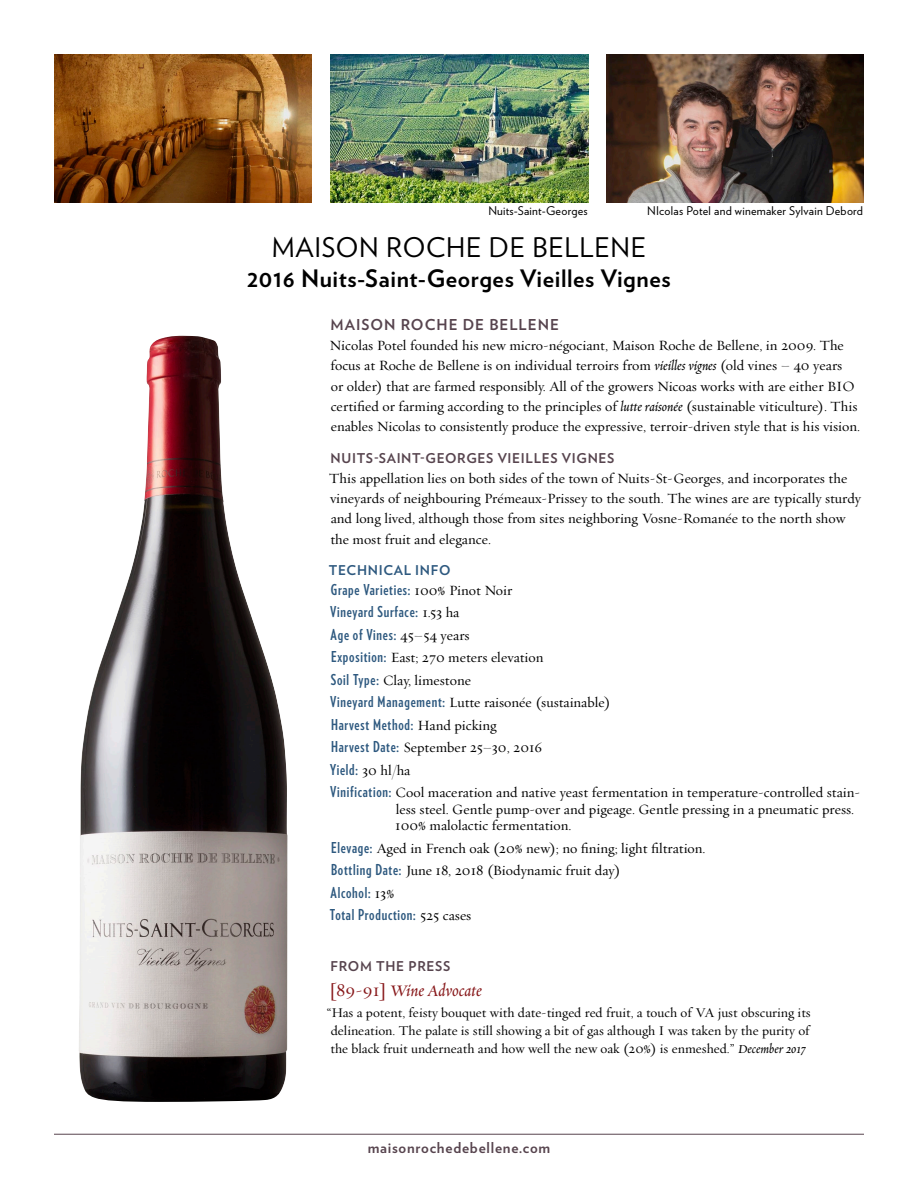
<style>
.page{position:relative;width:918px;height:1188px;background:#fff}
.page>*{position:absolute;margin:0;border:0;box-sizing:border-box;transform-origin:0 0}
.HD_1-V{font:27px "Verlag";letter-spacing:.025em;color:#000}
.HD_1A-V{font:700 24px "Verlag";letter-spacing:.025em;color:#000}
.Praise_Call_out{font:italic 18px "Requiem Text";color:#88191b}
.Tech_Info_Bullets{font:700 15px "Verlag Compressed";letter-spacing:.05em;color:#2e597f}
.Hd2-V{font:700 15px "Verlag";letter-spacing:.05em;color:#57444e}
.Text-Requiem{font:14.25px/20.2px "Requiem Text";color:#000}
.Tech_Info_Bullets-2{font:14.25px/16.5px "Requiem Text";color:#000}
.Praise_Text-Requiem{font:13.5px/18px "Requiem Text";color:#000;text-align:justify}
.subhd_1{font:700 13.5px "Verlag";letter-spacing:.05em;color:#57444e}
.subhd_blue{font:700 13.5px "Verlag";letter-spacing:.05em;color:#2e597f}
.Captions{font:12px "Verlag";letter-spacing:.02em;color:#000}
.s1{font-style:italic}
.s2{font-family:"Requiem Text";font-weight:400;font-size:14.25px;color:#000}
.s3{font-family:"Verlag Compressed";font-weight:700;font-size:15px;color:#2e597f}
.s4{font-style:normal}
</style>
<div class="page">
<hr style="left:54px;top:1134px;width:810px;height:1px;background:#57444e">
<img style="left:79px;top:336px;width:209px;height:766px">
<img style="left:54px;top:54px;width:258px;height:148px">
<img style="left:330px;top:54px;width:258px;height:148px">
<img style="left:606px;top:54px;width:258px;height:148px">
<p class="Captions" style="left:488px;top:202px;width:101px">Nuits-Saint-Georges</p>
<p class="Captions" style="left:647px;top:202px;width:217px">NIcolas Potel and winemaker Sylvain Debord</p>
<p class="HD_1-V" style="left:272px;top:227px;width:376px">MAISON ROCHE DE BELLENE</p>
<p class="HD_1A-V" style="left:247px;top:260px;width:425px">2016 Nuits-Saint-Georges Vieilles Vignes</p>
<p class="Hd2-V" style="left:331px;top:313px;width:230px">MAISON ROCHE DE BELLENE</p>
<p class="Text-Requiem" style="left:330px;top:335px;width:532px">Nicolas Potel founded his new micro-négociant, Maison Roche de Bellene, in 2009. The focus at Roche de Bellene is on individual terroirs from <span class="s1">vieilles vignes</span> (old vines – 40 years<br>or older) that are farmed responsibly. All of the growers Nicoas works with are either BIO certified or farming according to the principles of <span class="s1">lutte raisonée</span> (sustainable viticulture). This enables Nicolas to consistently produce the expressive, terroir-driven style that is his vision.</p>
<p class="subhd_1" style="left:331px;top:447px;width:285px">NUITS-SAINT-GEORGES VIEILLES VIGNES</p>
<p class="Text-Requiem" style="left:329px;top:468px;width:533px">This appellation lies on both sides of the town of Nuits-St-Georges, and incorporates the vineyards of neighbouring Prémeaux-Prissey to the south. The wines are are typically sturdy and long lived, although those from sites neighboring Vosne-Romanée to the north show the most fruit and elegance.</p>
<p class="subhd_blue" style="left:329px;top:560px;width:123px">TECHNICAL INFO</p>
<p class="Tech_Info_Bullets" style="left:331px;top:579px;width:183px">Grape Varieties: <span class="s2">100% Pinot Noir</span></p>
<p class="Tech_Info_Bullets" style="left:330px;top:601px;width:131px">Vineyard Surface: <span class="s2">1.53 ha</span></p>
<p class="Tech_Info_Bullets" style="left:331px;top:624px;width:141px">Age of Vines: <span class="s2">45–54 years</span></p>
<p class="Tech_Info_Bullets-2" style="left:331px;top:649px;width:214px"><span class="s3">Exposition:</span> East; 270 meters elevation</p>
<p class="Tech_Info_Bullets-2" style="left:331px;top:671px;width:142px"><span class="s3">Soil Type:</span> Clay, limestone</p>
<p class="Tech_Info_Bullets-2" style="left:330px;top:694px;width:282px"><span class="s3">Vineyard Management:</span> Lutte raisonée (sustainable)</p>
<p class="Tech_Info_Bullets" style="left:331px;top:714px;width:167px">Harvest Method: <span class="s2">Hand picking</span></p>
<p class="Tech_Info_Bullets-2" style="left:331px;top:739px;width:213px"><span class="s3">Harvest Date:</span> September 25–30, 2016</p>
<p class="Tech_Info_Bullets-2" style="left:330px;top:761px;width:82px"><span class="s3">Yield:</span> 30 hl/ha</p>
<p class="Tech_Info_Bullets-2" style="left:395px;top:784px;width:466px;text-indent:-65px"><span class="s3">Vinification:</span> Cool maceration and native yeast fermentation in temperature-controlled stain&shy;less steel. Gentle pump-over and pigeage. Gentle pressing in a pneumatic press.<br>100% malolactic fermentation.</p>
<p class="Tech_Info_Bullets-2" style="left:331px;top:839px;width:376px"><span class="s3">Elevage:</span> Aged in French oak (20% new); no fining; light filtration.</p>
<p class="Tech_Info_Bullets-2" style="left:331px;top:862px;width:291px"><span class="s3">Bottling Date:</span> June 18, 2018 (Biodynamic fruit day)</p>
<p class="Tech_Info_Bullets" style="left:331px;top:882px;width:65px">Alcohol: <span class="s2">13%</span></p>
<p class="Tech_Info_Bullets" style="left:330px;top:904px;width:143px">Total Production: <span class="s2">525 cases</span></p>
<p class="subhd_1" style="left:331px;top:956px;width:121px">FROM THE PRESS</p>
<p class="Praise_Call_out" style="left:330px;top:979px;width:154px"><span class="s4">[89-91]</span> Wine Advocate</p>
<p class="Praise_Text-Requiem" style="left:327px;top:1003px;width:486px">“Has a potent, feisty bouquet with date-tinged red fruit, a touch of VA just obscuring its delineation. The palate is still showing a bit of gas although I was taken by the purity of the black fruit underneath and how well the new oak (20%) is enmeshed.” <span class="s1">December 2017</span></p>
<p class="Hd2-V" style="left:368px;top:1135px;width:184px">maisonrochedebellene.com</p>
</div>
